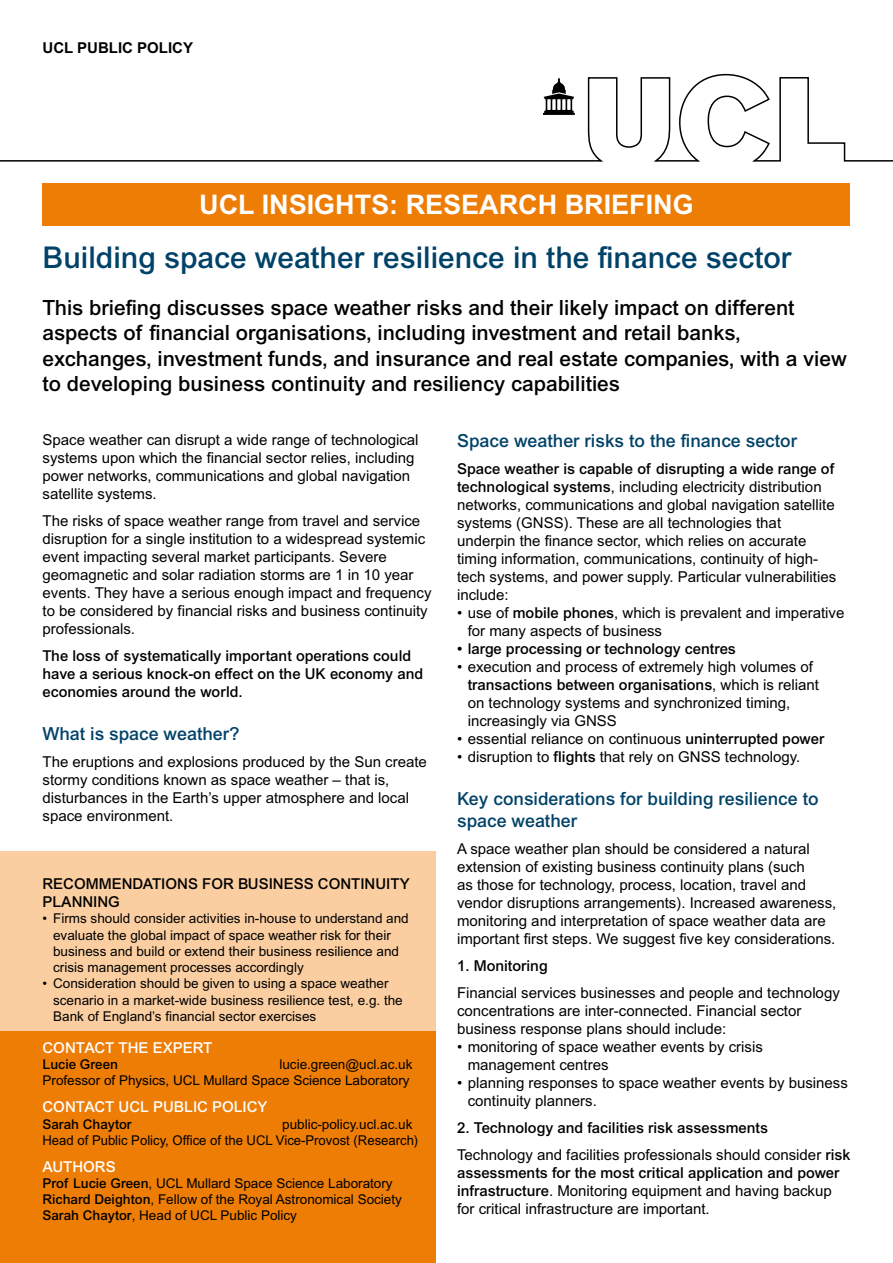
<style>
.page{position:relative;width:893px;height:1263px;background:#fff}
.page>*{position:absolute;margin:0;border:0;box-sizing:border-box;transform-origin:0 0}
.t1{font:500 30px "Arial MT Std";color:#004268}
.t2{font:700 27px "Arial MT Std";color:#fff}
.Standfirst{font:500 21px/25.2px "Arial MT Std";color:#000}
.Header___Subhead{font:500 18px/21.6px "Arial MT Std";color:#004268}
.Body_text{font:15px/18px "Arial MT Std";color:#000}
.Body_text-2{font:500 15px/18px "Arial MT Std";color:#000}
.Header___Sub-subhead{font:500 15px "Arial MT Std";color:#000}
.Box___Title___CAPS{font:500 15px "Arial MT Std";color:#fff}
.Box___Title___CAPS-2{font:500 15px/18px "Arial MT Std";color:#000}
.t3{font:700 15px "Arial MT Std";color:#000}
.Box___Text{font:13.5px/16.2px "Arial MT Std";color:#000}
.Box___Text-2{font:500 13.5px "Arial MT Std";color:#000}
.s1{font-weight:500}
</style>
<div class="page">
<div style="left:0;top:851px;width:436px;height:180px;background:#fbcea1"></div>
<div style="left:0;top:1031px;width:436px;height:232px;background:#ee7d05"></div>
<svg style="left:0;top:73px;width:893px;height:89px"></svg>
<div style="left:43px;top:183px;width:807px;height:42px;background:#ee7d05"></div>
<p class="t3" style="left:43px;top:39px;width:152px">UCL PUBLIC POLICY</p>
<p class="t2" style="left:199px;top:189px;width:496px">UCL INSIGHTS: RESEARCH BRIEFING</p>
<p class="t1" style="left:43px;top:240px;width:750px">Building space weather resilience in the finance sector</p>
<p class="Standfirst" style="left:43px;top:295px;width:806px">This briefing discusses space weather risks and their likely impact on different aspects of financial organisations, including investment and retail banks, exchanges, investment funds, and insurance and real estate companies, with a view to developing business continuity and resiliency capabilities</p>
<p class="Body_text" style="left:43px;top:430px;width:378px">Space weather can disrupt a wide range of technological systems upon which the financial sector relies, including power networks, communications and global navigation satellite systems.</p>
<p class="Body_text" style="left:43px;top:511px;width:391px">The risks of space weather range from travel and service disruption for a single institution to a widespread systemic event impacting several market participants. Severe geomagnetic and solar radiation storms are 1 in 10 year events. They have a serious enough impact and frequency to be considered by financial risks and business continuity professionals.</p>
<p class="Body_text-2" style="left:43px;top:646px;width:382px">The loss of systematically important operations could have a serious knock-on effect on the UK economy and economies around the world.</p>
<p class="Header___Subhead" style="left:43px;top:723px;width:199px">What is space weather?</p>
<p class="Body_text" style="left:43px;top:752px;width:386px">The eruptions and explosions produced by the Sun create stormy conditions known as space weather – that is, disturbances in the Earth’s upper atmosphere and local space environment.</p>
<p class="Box___Title___CAPS-2" style="left:43px;top:875px;width:369px">RECOMMENDATIONS FOR BUSINESS CONTINUITY<br>PLANNING</p>
<p class="Box___Text" style="left:53px;top:910px;width:357px;text-indent:-11px">• Firms should consider activities in-house to understand and evaluate the global impact of space weather risk for their business and build or extend their business resilience and crisis management processes accordingly</p>
<p class="Box___Text" style="left:53px;top:975px;width:351px;text-indent:-11px">• Consideration should be given to using a space weather scenario in a market-wide business resilience test, e.g. the<br>Bank of England’s financial sector exercises</p>
<p class="Box___Title___CAPS" style="left:43px;top:1039px;width:171px">CONTACT THE EXPERT</p>
<p class="Box___Text-2" style="left:43px;top:1056px;width:77px">Lucie Green</p>
<p class="Box___Text" style="left:279px;top:1056px;width:135px">lucie.green@ucl.ac.uk</p>
<p class="Box___Text" style="left:43px;top:1072px;width:369px">Professor of Physics, UCL Mullard Space Science Laboratory</p>
<p class="Box___Title___CAPS" style="left:43px;top:1098px;width:227px">CONTACT UCL PUBLIC POLICY</p>
<p class="Box___Text-2" style="left:43px;top:1116px;width:91px">Sarah Chaytor</p>
<p class="Box___Text" style="left:282px;top:1116px;width:132px">public-policy.ucl.ac.uk</p>
<p class="Box___Text" style="left:43px;top:1132px;width:377px">Head of Public Policy, Office of the UCL Vice-Provost (Research)</p>
<p class="Box___Title___CAPS" style="left:43px;top:1158px;width:75px">AUTHORS</p>
<p class="Box___Text" style="left:43px;top:1175px;width:352px"><span class="s1">Prof Lucie Green</span>, UCL Mullard Space Science Laboratory</p>
<p class="Box___Text" style="left:43px;top:1191px;width:361px"><span class="s1">Richard Deighton</span>, Fellow of the Royal Astronomical Society</p>
<p class="Box___Text" style="left:43px;top:1207px;width:256px"><span class="s1">Sarah Chaytor</span>, Head of UCL Public Policy</p>
<p class="Header___Subhead" style="left:457px;top:429px;width:341px">Space weather risks to the finance sector</p>
<p class="Body_text" style="left:457px;top:459px;width:381px"><span class="s1">Space weather is capable of disrupting a wide range of technological systems</span>, including electricity distribution networks, communications and global navigation satellite systems (GNSS). These are all technologies that underpin the finance sector, which relies on accurate timing information, communications, continuity of high&shy;tech systems, and power supply. Particular vulnerabilities include:</p>
<p class="Body_text" style="left:468px;top:603px;width:378px;text-indent:-11px">• use of <span class="s1">mobile phones</span>, which is prevalent and imperative for many aspects of business</p>
<p class="Body_text-2" style="left:457px;top:639px;width:280px">• large processing or technology centres</p>
<p class="Body_text" style="left:468px;top:657px;width:353px;text-indent:-11px">• execution and process of extremely high volumes of <span class="s1">transactions between organisations</span>, which is reliant on technology systems and synchronized timing, increasingly via GNSS</p>
<p class="Body_text" style="left:457px;top:729px;width:369px">• essential reliance on continuous <span class="s1">uninterrupted power</span></p>
<p class="Body_text" style="left:457px;top:747px;width:345px">• disruption to <span class="s1">flights</span> that rely on GNSS technology.</p>
<p class="Header___Subhead" style="left:457px;top:788px;width:363px">Key considerations for building resilience to space weather</p>
<p class="Body_text" style="left:457px;top:839px;width:381px">A space weather plan should be considered a natural extension of existing business continuity plans (such<br>as those for technology, process, location, travel and vendor disruptions arrangements). Increased awareness, monitoring and interpretation of space weather data are important first steps. We suggest five key considerations.</p>
<p class="Header___Sub-subhead" style="left:457px;top:956px;width:92px">1. Monitoring</p>
<p class="Body_text" style="left:457px;top:983px;width:384px">Financial services businesses and people and technology concentrations are inter-connected. Financial sector business response plans should include:</p>
<p class="Body_text" style="left:468px;top:1037px;width:297px;text-indent:-11px">• monitoring of space weather events by crisis management centres</p>
<p class="Body_text" style="left:468px;top:1073px;width:382px;text-indent:-11px">• planning responses to space weather events by business continuity planners.</p>
<p class="Header___Sub-subhead" style="left:457px;top:1118px;width:312px">2. Technology and facilities risk assessments</p>
<p class="Body_text" style="left:457px;top:1145px;width:395px">Technology and facilities professionals should consider <span class="s1">risk assessments for the most critical application and power infrastructure</span>. Monitoring equipment and having backup for critical infrastructure are important.</p>
</div>
